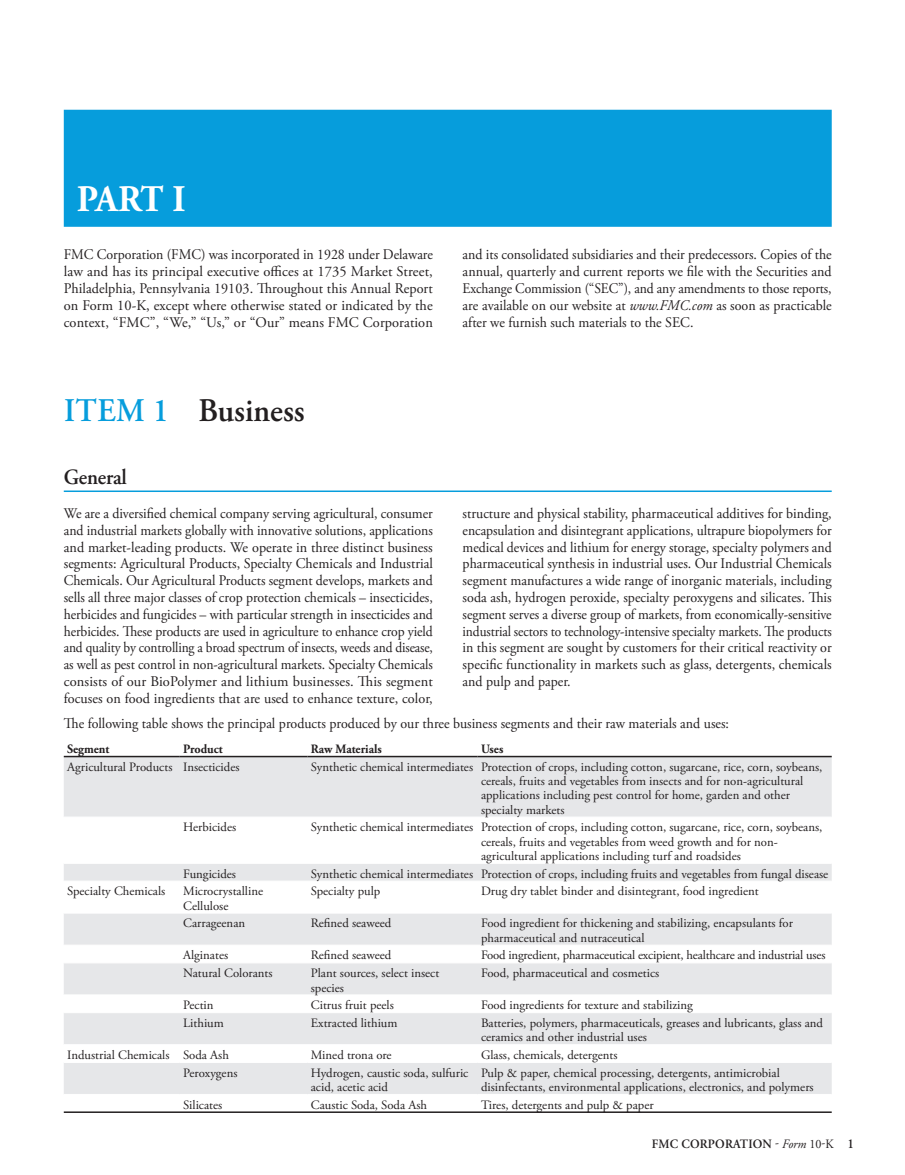
<style>
.page{position:relative;width:905px;height:1175px;background:#fff}
.page>*{position:absolute;margin:0;border:0;box-sizing:border-box;transform-origin:0 0}
.t1{font:700 37.5px "Adobe Garamond Pro";color:#fff;scale:.95 1}
.t2{font:600 33px "Adobe Garamond Pro";color:#231f20;scale:.95 1}
.t3{font:600 21.75px "Adobe Garamond Pro";letter-spacing:-.01em;color:#231f20;scale:.95 1}
.t4{font:14.7px/16.8px "Adobe Garamond Pro";color:#231f20;text-align:justify;scale:.95 1}
.t5{font:14.7px/16.8px "Adobe Garamond Pro";color:#231f20;text-align:justify;scale:.94 1}
.t6{font:12.75px/14.2px "Adobe Garamond Pro";color:#231f20}
.t7{font:700 12.75px "Adobe Garamond Pro";color:#231f20;scale:.95 1}
.t8{font:600 12.75px "Adobe Garamond Pro";letter-spacing:.015em;color:#231f20;scale:.95 1}
.s1{font-style:italic}
.s2{color:#069ddc}
.s3{font-weight:400}
.s4{font-weight:400;font-style:italic}
.s5{font-size:13.5px}
</style>
<div class="page">
<div style="left:64px;top:110px;width:767px;height:117px;background:#069ddc"></div>
<hr style="left:64px;top:490px;width:767px;height:2px;background:#069ddc">
<svg style="left:64px;top:757px;width:767px;height:337px;fill:#e6e7e9"></svg>
<hr style="left:64px;top:755px;width:116px;height:2px;background:#231f20">
<hr style="left:180px;top:755px;width:127px;height:2px;background:#231f20">
<hr style="left:307px;top:755px;width:170px;height:2px;background:#231f20">
<hr style="left:477px;top:755px;width:354px;height:2px;background:#231f20">
<hr style="left:64px;top:816px;width:767px;height:1px;background:#fff">
<hr style="left:64px;top:863px;width:767px;height:1px;background:#fff">
<hr style="left:64px;top:880px;width:767px;height:1px;background:#fff">
<hr style="left:64px;top:912px;width:767px;height:1px;background:#fff">
<hr style="left:64px;top:944px;width:767px;height:1px;background:#fff">
<hr style="left:64px;top:962px;width:767px;height:1px;background:#fff">
<hr style="left:64px;top:994px;width:767px;height:1px;background:#fff">
<hr style="left:64px;top:1012px;width:767px;height:1px;background:#fff">
<hr style="left:64px;top:1044px;width:767px;height:1px;background:#fff">
<hr style="left:64px;top:1062px;width:116px;height:1px;background:#fff">
<hr style="left:180px;top:1062px;width:127px;height:1px;background:#fff">
<hr style="left:307px;top:1062px;width:170px;height:1px;background:#fff">
<hr style="left:477px;top:1062px;width:354px;height:1px;background:#fff">
<hr style="left:64px;top:1111px;width:767px;height:1px;background:#231f20">
<h1 class="t1" style="left:77px;top:184px;width:116px">PART I</h1>
<p class="t5" style="left:64px;top:247px;width:394px">FMC Corporation (FMC) was incorporated in 1928 under Delaware law and has its principal executive offices at 1735 Market Street, Philadelphia, Pennsylvania 19103. Throughout this Annual Report on Form 10-K, except where otherwise stated or indicated by the context, “FMC”, “We,” “Us,” or “Our” means FMC Corporation</p>
<p class="t4" style="left:462px;top:247px;width:390px">and its consolidated subsidiaries and their predecessors. Copies of the annual, quarterly and current reports we file with the Securities and Exchange Commission (“SEC”), and any amendments to those reports, are available on our website at <span class="s1">www.FMC.com</span> as soon as practicable after we furnish such materials to the SEC.</p>
<h2 class="t2" style="left:64px;top:397px;width:255px"><span class="s2">ITEM 1</span> Business</h2>
<h3 class="t3" style="left:64px;top:468px;width:68px">General</h3>
<p class="t5" style="left:64px;top:506px;width:394px">We are a diversified chemical company serving agricultural, consumer and industrial markets globally with innovative solutions, applications and market-leading products. We operate in three distinct business segments: Agricultural Products, Specialty Chemicals and Industrial Chemicals. Our Agricultural Products segment develops, markets and sells all three major classes of crop protection chemicals – insecticides, herbicides and fungicides – with particular strength in insecticides and herbicides. These products are used in agriculture to enhance crop yield and quality by controlling a broad spectrum of insects, weeds and disease, as well as pest control in non-agricultural markets. Specialty Chemicals consists of our BioPolymer and lithium businesses. This segment focuses on food ingredients that are used to enhance texture, color,</p>
<p class="t4" style="left:462px;top:506px;width:390px">structure and physical stability, pharmaceutical additives for binding, encapsulation and disintegrant applications, ultrapure biopolymers for medical devices and lithium for energy storage, specialty polymers and pharmaceutical synthesis in industrial uses. Our Industrial Chemicals segment manufactures a wide range of inorganic materials, including soda ash, hydrogen peroxide, specialty peroxygens and silicates. This segment serves a diverse group of markets, from economically-sensitive industrial sectors to technology-intensive specialty markets. The products in this segment are sought by customers for their critical reactivity or specific functionality in markets such as glass, detergents, chemicals and pulp and paper.</p>
<p class="t4" style="left:64px;top:716px;width:701px">The following table shows the principal products produced by our three business segments and their raw materials and uses:</p>
<p class="t7" style="left:67px;top:744px;width:46px">Segment</p>
<p class="t7" style="left:183px;top:744px;width:43px">Product</p>
<p class="t7" style="left:311px;top:744px;width:76px">Raw Materials</p>
<p class="t7" style="left:481px;top:744px;width:25px">Uses</p>
<p class="t6" style="left:67px;top:760px;width:174px">Agricultural Products Insecticides</p>
<p class="t6" style="left:481px;top:760px;width:343px;text-indent:-170px">Synthetic chemical intermediates Protection of crops, including cotton, sugarcane, rice, corn, soybeans, cereals, fruits and vegetables from insects and for non-agricultural applications including pest control for home, garden and other specialty markets</p>
<p class="t6" style="left:183px;top:821px;width:55px">Herbicides</p>
<p class="t6" style="left:481px;top:821px;width:343px;text-indent:-170px">Synthetic chemical intermediates Protection of crops, including cotton, sugarcane, rice, corn, soybeans, cereals, fruits and vegetables from weed growth and for non&shy;agricultural applications including turf and roadsides</p>
<p class="t6" style="left:183px;top:867px;width:54px">Fungicides</p>
<p class="t6" style="left:311px;top:867px;width:519px">Synthetic chemical intermediates Protection of crops, including fruits and vegetables from fungal disease</p>
<p class="t6" style="left:67px;top:885px;width:100px">Specialty Chemicals</p>
<p class="t6" style="left:183px;top:885px;width:81px">Microcrystalline<br>Cellulose</p>
<p class="t6" style="left:311px;top:885px;width:71px">Specialty pulp</p>
<p class="t6" style="left:481px;top:885px;width:279px">Drug dry tablet binder and disintegrant, food ingredient</p>
<p class="t6" style="left:183px;top:917px;width:63px">Carrageenan</p>
<p class="t6" style="left:311px;top:917px;width:82px">Refined seaweed</p>
<p class="t6" style="left:481px;top:917px;width:313px">Food ingredient for thickening and stabilizing, encapsulants for pharmaceutical and nutraceutical</p>
<p class="t6" style="left:183px;top:949px;width:46px">Alginates</p>
<p class="t6" style="left:311px;top:949px;width:82px">Refined seaweed</p>
<p class="t6" style="left:481px;top:949px;width:346px">Food ingredient, pharmaceutical excipient, healthcare and industrial uses</p>
<p class="t6" style="left:183px;top:967px;width:91px">Natural Colorants</p>
<p class="t6" style="left:311px;top:967px;width:130px">Plant sources, select insect species</p>
<p class="t6" style="left:481px;top:967px;width:180px">Food, pharmaceutical and cosmetics</p>
<p class="t6" style="left:183px;top:999px;width:32px">Pectin</p>
<p class="t6" style="left:311px;top:999px;width:84px">Citrus fruit peels</p>
<p class="t6" style="left:481px;top:999px;width:213px">Food ingredients for texture and stabilizing</p>
<p class="t6" style="left:183px;top:1016px;width:42px">Lithium</p>
<p class="t6" style="left:311px;top:1016px;width:88px">Extracted lithium</p>
<p class="t6" style="left:481px;top:1016px;width:343px">Batteries, polymers, pharmaceuticals, greases and lubricants, glass and ceramics and other industrial uses</p>
<p class="t6" style="left:67px;top:1048px;width:163px">Industrial Chemicals Soda Ash</p>
<p class="t6" style="left:311px;top:1048px;width:82px">Mined trona ore</p>
<p class="t6" style="left:481px;top:1048px;width:138px">Glass, chemicals, detergents</p>
<p class="t6" style="left:183px;top:1066px;width:56px">Peroxygens</p>
<p class="t6" style="left:311px;top:1066px;width:159px">Hydrogen, caustic soda, sulfuric acid, acetic acid</p>
<p class="t6" style="left:481px;top:1066px;width:334px">Pulp &amp; paper, chemical processing, detergents, antimicrobial disinfectants, environmental applications, electronics, and polymers</p>
<p class="t6" style="left:183px;top:1098px;width:41px">Silicates</p>
<p class="t6" style="left:311px;top:1098px;width:118px">Caustic Soda, Soda Ash</p>
<p class="t6" style="left:481px;top:1098px;width:174px">Tires, detergents and pulp &amp; paper</p>
<p class="t8" style="left:652px;top:1138px;width:214px">FMC CORPORATION <span class="s3">-</span> <span class="s4">Form</span> <span class="s3">10-K</span> <span class="s5">1</span></p>
</div>
